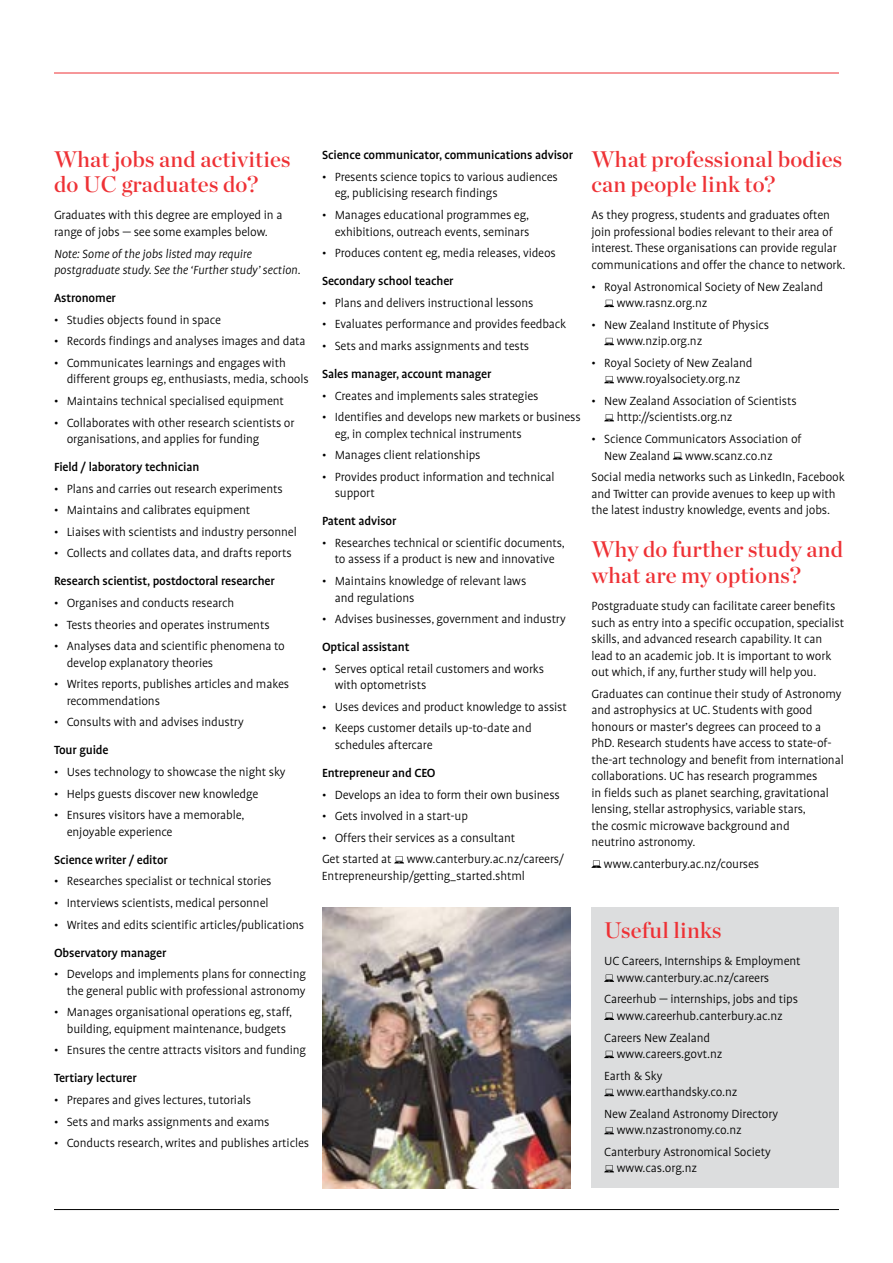
<style>
.page{position:relative;width:893px;height:1263px;background:#fff}
.page>*{position:absolute;margin:0;border:0;box-sizing:border-box;transform-origin:0 0}
.t1{font:22.5px/25.5px "Chronicle Display Semi";letter-spacing:.01em;color:#ee3135}
.t2{font:300 13.5px/16.5px "Profile Pro";letter-spacing:-.01em;color:#000}
.t3{font:500 13.5px "Profile Pro";letter-spacing:-.01em;color:#000}
.t4{font:italic 300 13.5px/16.5px "Profile Pro";letter-spacing:-.01em;color:#000}
</style>
<div class="page">
<div style="left:591px;top:907px;width:248px;height:281px;background:#dcddde"></div>
<svg style="left:604px;top:974px;width:10px;height:8px"></svg>
<svg style="left:604px;top:1013px;width:10px;height:7px"></svg>
<svg style="left:604px;top:1051px;width:10px;height:7px"></svg>
<svg style="left:604px;top:1089px;width:10px;height:7px"></svg>
<svg style="left:604px;top:1127px;width:10px;height:7px"></svg>
<svg style="left:604px;top:1165px;width:10px;height:7px"></svg>
<svg style="left:394px;top:856px;width:10px;height:7px"></svg>
<svg style="left:604px;top:300px;width:10px;height:7px"></svg>
<svg style="left:604px;top:338px;width:10px;height:7px"></svg>
<svg style="left:604px;top:376px;width:10px;height:7px"></svg>
<svg style="left:604px;top:414px;width:10px;height:7px"></svg>
<svg style="left:673px;top:452px;width:10px;height:7px"></svg>
<svg style="left:591px;top:860px;width:10px;height:8px"></svg>
<hr style="left:54px;top:73px;width:785px;height:1px;background:#ee3135">
<hr style="left:54px;top:1209px;width:785px;height:1px;background:#000">
<img style="left:323px;top:907px;width:247px;height:281px">
<h1 class="t1" style="left:54px;top:145px;width:238px">What jobs and activities do UC graduates do?</h1>
<p class="t2" style="left:54px;top:208px;width:230px">Graduates with this degree are employed in a range of jobs — see some examples below.</p>
<p class="t4" style="left:54px;top:246px;width:248px">Note: Some of the jobs listed may require postgraduate study. See the ‘Further study’ section.</p>
<p class="t3" style="left:54px;top:290px;width:63px">Astronomer</p>
<p class="t2" style="left:54px;top:312px;width:168px">• Studies objects found in space</p>
<p class="t2" style="left:54px;top:333px;width:253px">• Records findings and analyses images and data</p>
<p class="t2" style="left:67px;top:355px;width:243px;text-indent:-13px">• Communicates learnings and engages with different groups eg, enthusiasts, media, schools</p>
<p class="t2" style="left:54px;top:393px;width:231px">• Maintains technical specialised equipment</p>
<p class="t2" style="left:67px;top:415px;width:229px;text-indent:-13px">• Collaborates with other research scientists or organisations, and applies for funding</p>
<p class="t3" style="left:54px;top:459px;width:147px">Field / laboratory technician</p>
<p class="t2" style="left:54px;top:481px;width:230px">• Plans and carries out research experiments</p>
<p class="t2" style="left:54px;top:502px;width:198px">• Maintains and calibrates equipment</p>
<p class="t2" style="left:54px;top:524px;width:244px">• Liaises with scientists and industry personnel</p>
<p class="t2" style="left:54px;top:546px;width:239px">• Collects and collates data, and drafts reports</p>
<p class="t3" style="left:54px;top:574px;width:222px">Research scientist, postdoctoral researcher</p>
<p class="t2" style="left:54px;top:595px;width:182px">• Organises and conducts research</p>
<p class="t2" style="left:54px;top:617px;width:217px">• Tests theories and operates instruments</p>
<p class="t2" style="left:67px;top:638px;width:220px;text-indent:-13px">• Analyses data and scientific phenomena to develop explanatory theories</p>
<p class="t2" style="left:67px;top:677px;width:224px;text-indent:-13px">• Writes reports, publishes articles and makes recommendations</p>
<p class="t2" style="left:54px;top:715px;width:191px">• Consults with and advises industry</p>
<p class="t3" style="left:54px;top:743px;width:56px">Tour guide</p>
<p class="t2" style="left:54px;top:764px;width:233px">• Uses technology to showcase the night sky</p>
<p class="t2" style="left:54px;top:786px;width:206px">• Helps guests discover new knowledge</p>
<p class="t2" style="left:67px;top:807px;width:179px;text-indent:-13px">• Ensures visitors have a memorable, enjoyable experience</p>
<p class="t3" style="left:54px;top:852px;width:115px">Science writer / editor</p>
<p class="t2" style="left:54px;top:873px;width:219px">• Researches specialist or technical stories</p>
<p class="t2" style="left:54px;top:895px;width:216px">• Interviews scientists, medical personnel</p>
<p class="t2" style="left:54px;top:917px;width:252px">• Writes and edits scientific articles/publications</p>
<p class="t3" style="left:54px;top:945px;width:114px">Observatory manager</p>
<p class="t2" style="left:54px;top:966px;width:253px;text-align:right">• Develops and implements plans for connecting the general public with professional astronomy</p>
<p class="t2" style="left:54px;top:1004px;width:240px;text-align:center">• Manages organisational operations eg, staff, building, equipment maintenance, budgets</p>
<p class="t2" style="left:54px;top:1042px;width:254px">• Ensures the centre attracts visitors and funding</p>
<p class="t3" style="left:54px;top:1070px;width:84px">Tertiary lecturer</p>
<p class="t2" style="left:54px;top:1092px;width:199px">• Prepares and gives lectures, tutorials</p>
<p class="t2" style="left:54px;top:1114px;width:217px">• Sets and marks assignments and exams</p>
<p class="t2" style="left:54px;top:1135px;width:257px">• Conducts research, writes and publishes articles</p>
<p class="t3" style="left:322px;top:147px;width:253px">Science communicator, communications advisor</p>
<p class="t2" style="left:335px;top:169px;width:225px;text-indent:-13px">• Presents science topics to various audiences eg, publicising research findings</p>
<p class="t2" style="left:322px;top:207px;width:209px;text-align:right">• Manages educational programmes eg, exhibitions, outreach events, seminars</p>
<p class="t2" style="left:322px;top:245px;width:235px">• Produces content eg, media releases, videos</p>
<p class="t3" style="left:322px;top:273px;width:133px">Secondary school teacher</p>
<p class="t2" style="left:322px;top:295px;width:213px">• Plans and delivers instructional lessons</p>
<p class="t2" style="left:322px;top:317px;width:246px">• Evaluates performance and provides feedback</p>
<p class="t2" style="left:322px;top:338px;width:209px">• Sets and marks assignments and tests</p>
<p class="t3" style="left:322px;top:366px;width:171px">Sales manager, account manager</p>
<p class="t2" style="left:322px;top:388px;width:218px">• Creates and implements sales strategies</p>
<p class="t2" style="left:335px;top:409px;width:248px;text-indent:-13px">• Identifies and develops new markets or business eg, in complex technical instruments</p>
<p class="t2" style="left:322px;top:447px;width:160px">• Manages client relationships</p>
<p class="t2" style="left:335px;top:469px;width:221px;text-indent:-13px">• Provides product information and technical support</p>
<p class="t3" style="left:322px;top:513px;width:76px">Patent advisor</p>
<p class="t2" style="left:322px;top:535px;width:244px;text-align:center">• Researches technical or scientific documents, to assess if a product is new and innovative</p>
<p class="t2" style="left:335px;top:573px;width:193px;text-indent:-13px">• Maintains knowledge of relevant laws and regulations</p>
<p class="t2" style="left:322px;top:611px;width:245px">• Advises businesses, government and industry</p>
<p class="t3" style="left:322px;top:639px;width:89px">Optical assistant</p>
<p class="t2" style="left:335px;top:661px;width:211px;text-indent:-13px">• Serves optical retail customers and works with optometrists</p>
<p class="t2" style="left:322px;top:699px;width:246px">• Uses devices and product knowledge to assist</p>
<p class="t2" style="left:335px;top:721px;width:198px;text-indent:-13px">• Keeps customer details up-to-date and schedules aftercare</p>
<p class="t3" style="left:322px;top:765px;width:115px">Entrepreneur and CEO</p>
<p class="t2" style="left:322px;top:787px;width:239px">• Develops an idea to form their own business</p>
<p class="t2" style="left:322px;top:808px;width:148px">• Gets involved in a start-up</p>
<p class="t2" style="left:322px;top:827px;width:244px;line-height:21.8px">• Offers their services as a consultant<br>Get started at www.canterbury.ac.nz/careers/</p>
<p class="t2" style="left:322px;top:868px;width:205px">Entrepreneurship/getting_started.shtml</p>
<h1 class="t1" style="left:591px;top:145px;width:252px">What professional bodies can people link to?</h1>
<p class="t2" style="left:591px;top:208px;width:255px">As they progress, students and graduates often join professional bodies relevant to their area of interest. These organisations can provide regular communications and offer the chance to network.</p>
<p class="t2" style="left:617px;top:279px;width:208px;text-indent:-25px">• Royal Astronomical Society of New Zealand www.rasnz.org.nz</p>
<p class="t2" style="left:617px;top:317px;width:154px;text-indent:-25px">• New Zealand Institute of Physics www.nzip.org.nz</p>
<p class="t2" style="left:617px;top:355px;width:137px;text-indent:-25px">• Royal Society of New Zealand www.royalsociety.org.nz</p>
<p class="t2" style="left:617px;top:393px;width:182px;text-indent:-25px">• New Zealand Association of Scientists http://scientists.org.nz</p>
<p class="t2" style="left:604px;top:431px;width:199px;text-indent:-13px">• Science Communicators Association of<br>New Zealand www.scanz.co.nz</p>
<p class="t2" style="left:591px;top:469px;width:255px">Social media networks such as LinkedIn, Facebook and Twitter can provide avenues to keep up with the latest industry knowledge, events and jobs.</p>
<h1 class="t1" style="left:591px;top:535px;width:253px">Why do further study and what are my options?</h1>
<p class="t2" style="left:591px;top:598px;width:254px">Postgraduate study can facilitate career benefits such as entry into a specific occupation, specialist skills, and advanced research capability. It can lead to an academic job. It is important to work out which, if any, further study will help you.</p>
<p class="t2" style="left:591px;top:686px;width:254px">Graduates can continue their study of Astronomy and astrophysics at UC. Students with good honours or master’s degrees can proceed to a PhD. Research students have access to state-of&shy;the-art technology and benefit from international collaborations. UC has research programmes<br>in fields such as planet searching, gravitational lensing, stellar astrophysics, variable stars,<br>the cosmic microwave background and<br>neutrino astronomy.</p>
<p class="t2" style="left:604px;top:856px;width:157px">www.canterbury.ac.nz/courses</p>
<h1 class="t1" style="left:604px;top:916px;width:119px">Useful links</h1>
<p class="t2" style="left:617px;top:953px;width:185px;text-indent:-12px">UC Careers, Internships &amp; Employment www.canterbury.ac.nz/careers</p>
<p class="t2" style="left:604px;top:992px;width:195px;text-align:center">Careerhub — internships, jobs and tips www.careerhub.canterbury.ac.nz</p>
<p class="t2" style="left:617px;top:1030px;width:107px;text-indent:-12px">Careers New Zealand www.careers.govt.nz</p>
<p class="t2" style="left:617px;top:1068px;width:122px;text-indent:-12px">Earth &amp; Sky www.earthandsky.co.nz</p>
<p class="t2" style="left:617px;top:1106px;width:163px;text-indent:-12px">New Zealand Astronomy Directory www.nzastronomy.co.nz</p>
<p class="t2" style="left:617px;top:1144px;width:156px;text-indent:-12px">Canterbury Astronomical Society www.cas.org.nz</p>
</div>
